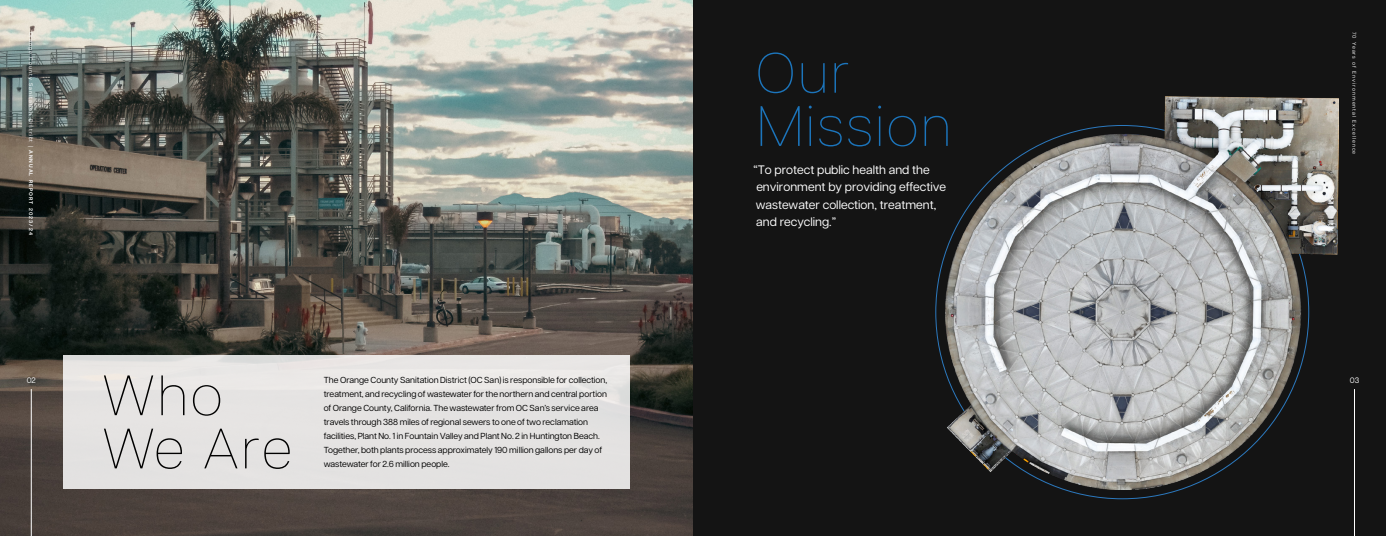
<style>
.page{position:relative;width:1386px;height:536px;background:#fff}
.page>*{position:absolute;margin:0;border:0;box-sizing:border-box;transform-origin:0 0}
.t1{font:100 56.7px/53.2px "Articulat CF";letter-spacing:.05em;color:#1c75bc}
.t2{font:100 56.7px/53.2px "Articulat CF";letter-spacing:.045em;color:#000}
.t3{font:12.25px/17.5px "Articulat CF";color:#fff}
.t4{font:8.75px/14px "Articulat CF";color:#000}
.t5{font:7.88px "Articulat CF";color:#fff}
.t6{font:5.25px "Articulat CF";letter-spacing:.2em;color:#fff}
.t7{font:600 5.25px "Articulat CF";letter-spacing:.2em;color:#fff}
</style>
<div class="page">
<div style="left:693px;top:0;width:693px;height:536px;background:#141414"></div>
<img style="left:0;top:0;width:693px;height:536px">
<div style="left:63px;top:354px;width:567px;height:134px;background:#e4e3e2"></div>
<img style="left:945px;top:96px;width:394px;height:393px">
<hr style="left:31px;top:389px;width:1px;height:147px;background:#fff">
<hr style="left:1354px;top:389px;width:1px;height:147px;background:#fff">
<p class="t6" style="left:35px;top:32px;width:117px;rotate:90deg">Orange County Sanitation District |</p>
<p class="t6" style="left:1358px;top:32px;width:124px;rotate:90deg">70 Years of Environmental Excellence</p>
<p class="t1" style="left:756px;top:43px;width:197px">Our<br>Mission</p>
<p class="t3" style="left:753px;top:160px;width:194px">“To protect public health and the environment by providing effective wastewater collection, treatment, and recycling.”</p>
<p class="t7" style="left:35px;top:150px;width:86px;rotate:90deg">ANNUAL REPORT 2023/24</p>
<p class="t2" style="left:102px;top:365px;width:191px">Who<br>We Are</p>
<p class="t4" style="left:324px;top:372px;width:285px">The Orange County Sanitation District (OC San) is responsible for collection, treatment, and recycling of wastewater for the northern and central portion of Orange County, California. The wastewater from OC San’s service area travels through 388 miles of regional sewers to one of two reclamation facilities, Plant No. 1 in Fountain Valley and Plant No. 2 in Huntington Beach.<br>Together, both plants process approximately 190 million gallons per day of wastewater for 2.6 million people.</p>
<p class="t5" style="left:27px;top:374px;width:11px">02</p>
<p class="t5" style="left:1350px;top:374px;width:11px">03</p>
</div>
